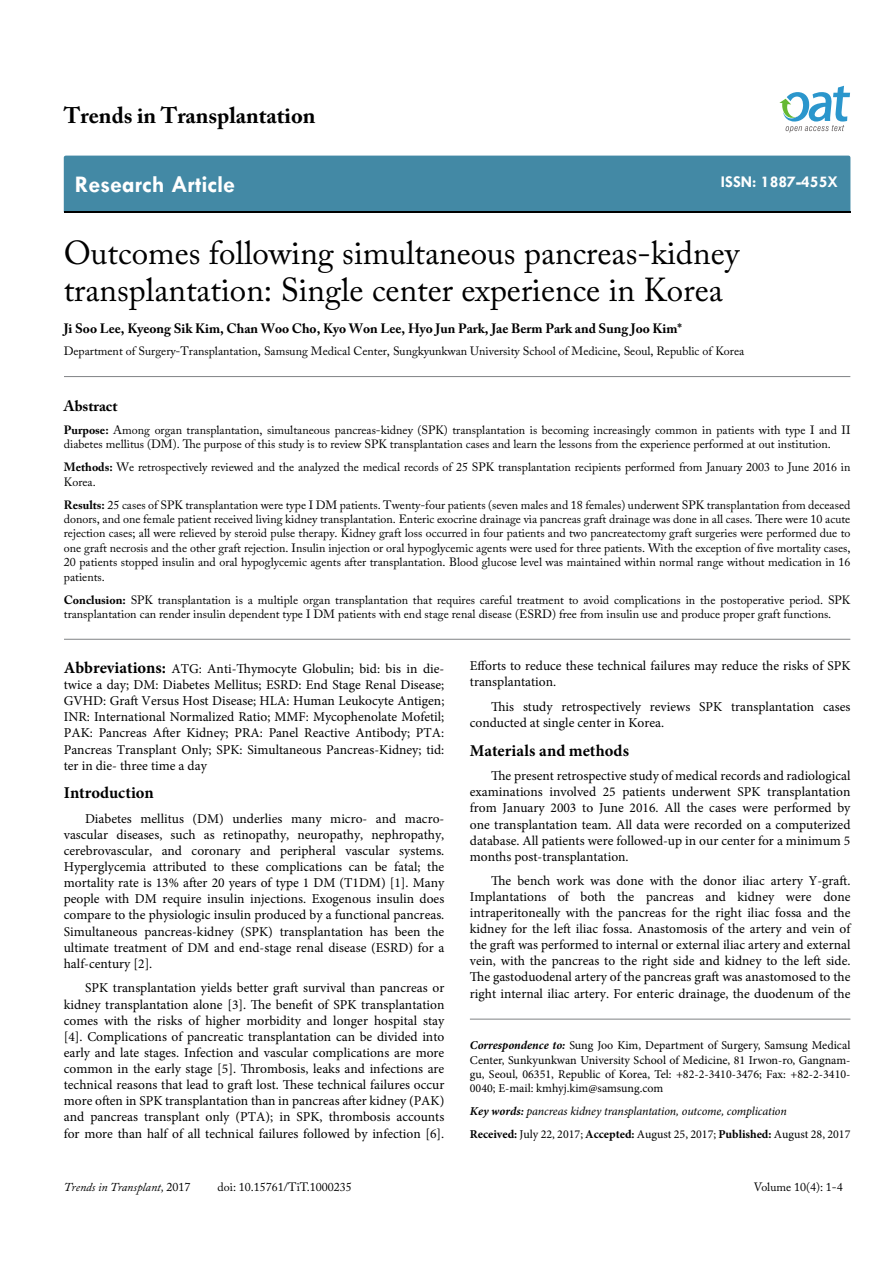
<style>
.page{position:relative;width:893px;height:1263px;background:#fff}
.page>*{position:absolute;margin:0;border:0;box-sizing:border-box;transform-origin:0 0}
.t1{font:33px/37.5px "Adobe Caslon Pro";color:#000}
.t2{font:700 24px "Tw Cen";color:#fff}
.t3{font:700 22.5px "Adobe Caslon Pro";color:#000}
.t4{font:700 16.5px "Minion Pro";color:#000}
.t5{font:700 16.5px "Tw Cen";color:#fff}
.t6{font:700 15px "Adobe Caslon Pro";color:#000}
.t7{font:13.5px/16px "Minion Pro";color:#000;text-align:justify}
.t8{font:700 13.5px "Adobe Caslon Pro";color:#000}
.t9{font:12px/14.4px "Adobe Caslon Pro";color:#000}
.t10{font:12px/14.4px "Minion Pro";color:#000;text-align:justify}
.t11{font:italic 12px/23px "Minion Pro";letter-spacing:-.01em;color:#000}
.t12{font:italic 12px "Adobe Caslon Pro";color:#000}
.s1{font-weight:700}
.s2{font-weight:700;font-size:16.5px}
.s3{font-weight:700;font-style:italic}
.s4{font-weight:700;font-style:normal}
.s5{font-style:normal}
</style>
<div class="page">
<div style="left:64px;top:156px;width:786px;height:56px;background:#4389a5"></div>
<svg style="left:779px;top:86px;width:71px;height:47px"></svg>
<hr style="left:64px;top:376px;width:786px;height:1px;background:#808285">
<hr style="left:64px;top:639px;width:786px;height:1px;background:#808285">
<hr style="left:470px;top:1019px;width:380px;height:1px;background:#808285">
<h3 class="t3" style="left:64px;top:102px;width:253px">Trends in Transplantation</h3>
<h2 class="t2" style="left:75px;top:170px;width:162px">Research Article</h2>
<p class="t5" style="left:721px;top:172px;width:119px">ISSN: 1887-455X</p>
<h1 class="t1" style="left:64px;top:233px;width:677px">Outcomes following simultaneous pancreas-kidney transplantation: Single center experience in Korea</h1>
<p class="t8" style="left:64px;top:320px;width:620px">Ji Soo Lee, Kyeong Sik Kim, Chan Woo Cho, Kyo Won Lee, Hyo Jun Park, Jae Berm Park and Sung Joo Kim*</p>
<p class="t9" style="left:64px;top:344px;width:682px">Department of Surgery-Transplantation, Samsung Medical Center, Sungkyunkwan University School of Medicine, Seoul, Republic of Korea</p>
<p class="t6" style="left:64px;top:397px;width:55px">Abstract</p>
<p class="t9" style="left:64px;top:423px;width:788px"><span class="s1">Purpose:</span> Among organ transplantation, simultaneous pancreas-kidney (SPK) transplantation is becoming increasingly common in patients with type I and II diabetes mellitus (DM). The purpose of this study is to review SPK transplantation cases and learn the lessons from the experience performed at out institution.</p>
<p class="t9" style="left:64px;top:460px;width:788px"><span class="s1">Methods:</span> We retrospectively reviewed and the analyzed the medical records of 25 SPK transplantation recipients performed from January 2003 to June 2016 in<br>Korea.</p>
<p class="t9" style="left:64px;top:497px;width:788px;text-align:justify"><span class="s1">Results:</span> 25 cases of SPK transplantation were type I DM patients. Twenty-four patients (seven males and 18 females) underwent SPK transplantation from deceased donors, and one female patient received living kidney transplantation. Enteric exocrine drainage via pancreas graft drainage was done in all cases. There were 10 acute rejection cases; all were relieved by steroid pulse therapy. Kidney graft loss occurred in four patients and two pancreatectomy graft surgeries were performed due to one graft necrosis and the other graft rejection. Insulin injection or oral hypoglycemic agents were used for three patients. With the exception of five mortality cases, 20 patients stopped insulin and oral hypoglycemic agents after transplantation. Blood glucose level was maintained within normal range without medication in 16 patients.</p>
<p class="t9" style="left:64px;top:592px;width:788px"><span class="s1">Conclusion:</span> SPK transplantation is a multiple organ transplantation that requires careful treatment to avoid complications in the postoperative period. SPK transplantation can render insulin dependent type I DM patients with end stage renal disease (ESRD) free from insulin use and produce proper graft functions.</p>
<p class="t7" style="left:64px;top:660px;width:382px"><span class="s2">Abbreviations:</span> ATG: Anti-Thymocyte Globulin; bid: bis in die&shy;twice a day; DM: Diabetes Mellitus; ESRD: End Stage Renal Disease; GVHD: Graft Versus Host Disease; HLA: Human Leukocyte Antigen; INR: International Normalized Ratio; MMF: Mycophenolate Mofetil; PAK: Pancreas After Kidney; PRA: Panel Reactive Antibody; PTA:<br>Pancreas Transplant Only; SPK: Simultaneous Pancreas-Kidney; tid: ter in die- three time a day</p>
<p class="t4" style="left:64px;top:781px;width:91px">Introduction</p>
<p class="t7" style="left:64px;top:810px;width:382px;text-indent:21px">Diabetes mellitus (DM) underlies many micro- and macro&shy;vascular diseases, such as retinopathy, neuropathy, nephropathy, cerebrovascular, and coronary and peripheral vascular systems.<br>Hyperglycemia attributed to these complications can be fatal; the mortality rate is 13% after 20 years of type 1 DM (T1DM) [1]. Many people with DM require insulin injections. Exogenous insulin does compare to the physiologic insulin produced by a functional pancreas.<br>Simultaneous pancreas-kidney (SPK) transplantation has been the ultimate treatment of DM and end-stage renal disease (ESRD) for a half-century [2].</p>
<p class="t7" style="left:64px;top:980px;width:382px;text-indent:21px">SPK transplantation yields better graft survival than pancreas or kidney transplantation alone [3]. The benefit of SPK transplantation comes with the risks of higher morbidity and longer hospital stay [4]. Complications of pancreatic transplantation can be divided into early and late stages. Infection and vascular complications are more common in the early stage [5]. Thrombosis, leaks and infections are technical reasons that lead to graft lost. These technical failures occur more often in SPK transplantation than in pancreas after kidney (PAK) and pancreas transplant only (PTA); in SPK, thrombosis accounts for more than half of all technical failures followed by infection [6].</p>
<p class="t7" style="left:470px;top:658px;width:382px">Efforts to reduce these technical failures may reduce the risks of SPK transplantation.</p>
<p class="t7" style="left:470px;top:699px;width:382px;text-indent:21px">This study retrospectively reviews SPK transplantation cases conducted at single center in Korea.</p>
<p class="t4" style="left:470px;top:739px;width:161px">Materials and methods</p>
<p class="t7" style="left:470px;top:768px;width:382px;text-indent:21px">The present retrospective study of medical records and radiological examinations involved 25 patients underwent SPK transplantation from January 2003 to June 2016. All the cases were performed by one transplantation team. All data were recorded on a computerized database. All patients were followed-up in our center for a minimum 5 months post-transplantation.</p>
<p class="t7" style="left:470px;top:873px;width:382px;text-indent:21px">The bench work was done with the donor iliac artery Y-graft.<br>Implantations of both the pancreas and kidney were done intraperitoneally with the pancreas for the right iliac fossa and the kidney for the left iliac fossa. Anastomosis of the artery and vein of the graft was performed to internal or external iliac artery and external vein, with the pancreas to the right side and kidney to the left side.<br>The gastoduodenal artery of the pancreas graft was anastomosed to the right internal iliac artery. For enteric drainage, the duodenum of the</p>
<p class="t10" style="left:470px;top:1038px;width:382px"><span class="s3">Correspondence to:</span> Sung Joo Kim, Department of Surgery, Samsung Medical Center, Sunkyunkwan University School of Medicine, 81 Irwon-ro, Gangnam&shy;gu, Seoul, 06351, Republic of Korea, Tel: +82-2-3410-3476; Fax: +82-2-3410- 0040; E-mail: kmhyj.kim@samsung.com</p>
<p class="t11" style="left:470px;top:1100px;width:382px"><span class="s1">Key words:</span> pancreas kidney transplantation, outcome, complication<br><span class="s4">Received:</span> <span class="s5">July 22, 2017;</span> <span class="s4">Accepted:</span> <span class="s5">August 25, 2017;</span> <span class="s4">Published:</span> <span class="s5">August 28, 2017</span></p>
<p class="t12" style="left:64px;top:1180px;width:128px">Trends in Transplant, <span class="s5">2017</span></p>
<p class="t9" style="left:218px;top:1180px;width:136px">doi: 10.15761/TiT.1000235</p>
<p class="t9" style="left:754px;top:1180px;width:90px">Volume 10(4): 1-4</p>
</div>
